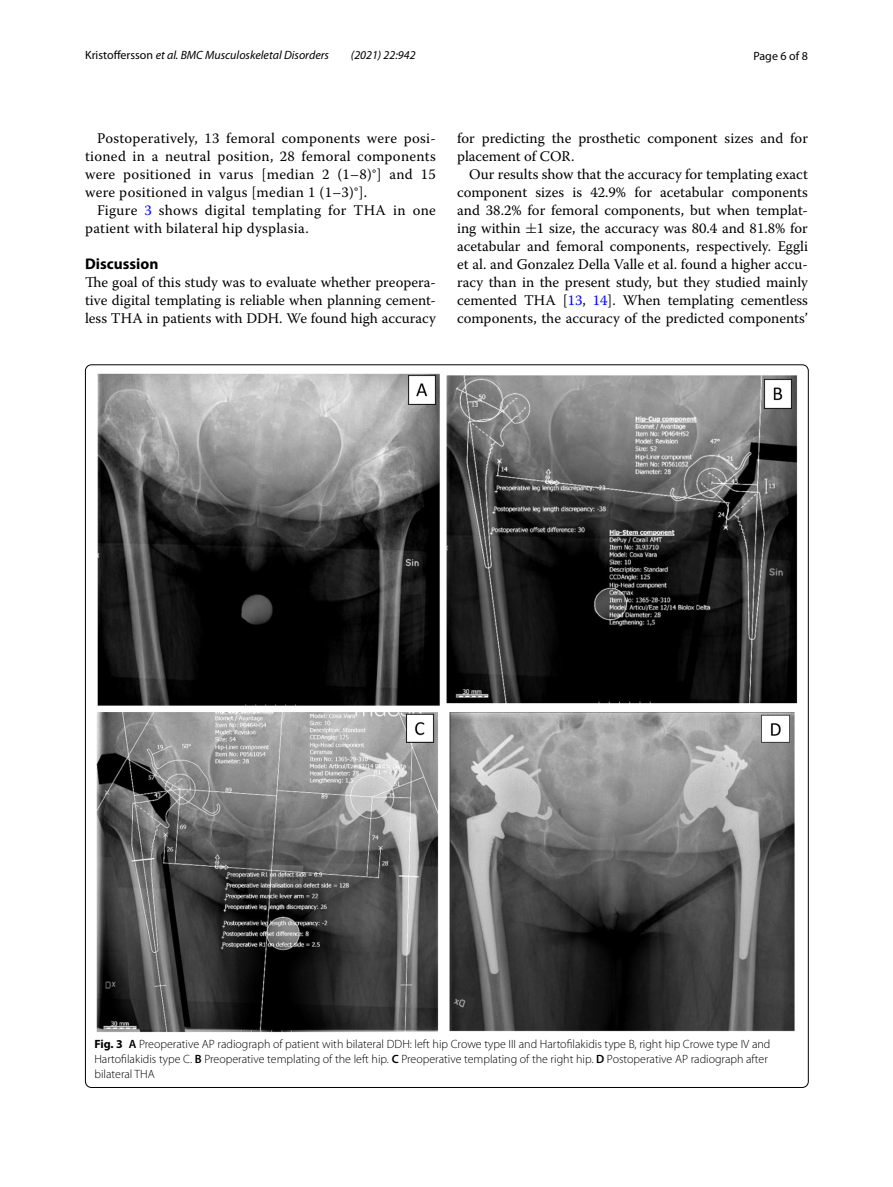
<style>
.page{position:relative;width:893px;height:1187px;background:#fff}
.page>*{position:absolute;margin:0;border:0;box-sizing:border-box;transform-origin:0 0}
.t1{font:700 15.45px "Myriad Pro";color:#000}
.t2{font:14.7px/18px "Warnock Pro";letter-spacing:.005em;color:#000;text-align:justify}
.t3{font:300 12px/15px "Myriad Pro";color:#000}
.t4{font:italic 12px "Myriad Pro";color:#000}
.t5{font:12px "Myriad Pro";color:#000}
.s1{font-style:normal}
.s2{color:#00f}
.s3{font-family:"MTSY"}
.s4{font-weight:700}
.s5{font-weight:600}
</style>
<div class="page">
<img style="left:97px;top:374px;width:700px;height:658px">
<p class="t4" style="left:85px;top:48px;width:246px"><span class="s1">Kristoffersson</span> et al. BMC Musculoskeletal Disorders</p>
<p class="t4" style="left:351px;top:48px;width:66px">(2021) 22:942</p>
<p class="t5" style="left:753px;top:48px;width:56px">Page 6 of 8</p>
<p class="t2" style="left:85px;top:128px;width:352px;text-indent:12px">Postoperatively, 13 femoral components were posi&shy;tioned in a neutral position, 28 femoral components were positioned in varus [median 2 (1–8)°] and 15 were positioned in valgus [median 1 (1–3)°].</p>
<p class="t2" style="left:85px;top:200px;width:352px;text-indent:12px">Figure <span class="s2">3</span> shows digital templating for THA in one patient with bilateral hip dysplasia.</p>
<p class="t1" style="left:85px;top:253px;width:75px">Discussion</p>
<p class="t2" style="left:85px;top:272px;width:352px">The goal of this study was to evaluate whether preopera&shy;tive digital templating is reliable when planning cement&shy;less THA in patients with DDH. We found high accuracy</p>
<p class="t2" style="left:457px;top:128px;width:352px">for predicting the prosthetic component sizes and for placement of COR.</p>
<p class="t2" style="left:457px;top:164px;width:352px;text-indent:12px">Our results show that the accuracy for templating exact component sizes is 42.9% for acetabular components and 38.2% for femoral components, but when templat&shy;ing within <span class="s3">±</span>1 size, the accuracy was 80.4 and 81.8% for acetabular and femoral components, respectively. Eggli et al. and Gonzalez Della Valle et al. found a higher accu&shy;racy than in the present study, but they studied mainly cemented THA [<span class="s2">13</span>, <span class="s2">14</span>]. When templating cementless components, the accuracy of the predicted components’</p>
<p class="t3" style="left:94px;top:1036px;width:677px"><span class="s4">Fig. 3</span> <span class="s5">A</span> Preoperative AP radiograph of patient with bilateral DDH: left hip Crowe type III and Hartofilakidis type B, right hip Crowe type IV and<br>Hartofilakidis type C. <span class="s5">B</span> Preoperative templating of the left hip. <span class="s5">C</span> Preoperative templating of the right hip. <span class="s5">D</span> Postoperative AP radiograph after bilateral THA</p>
</div>
